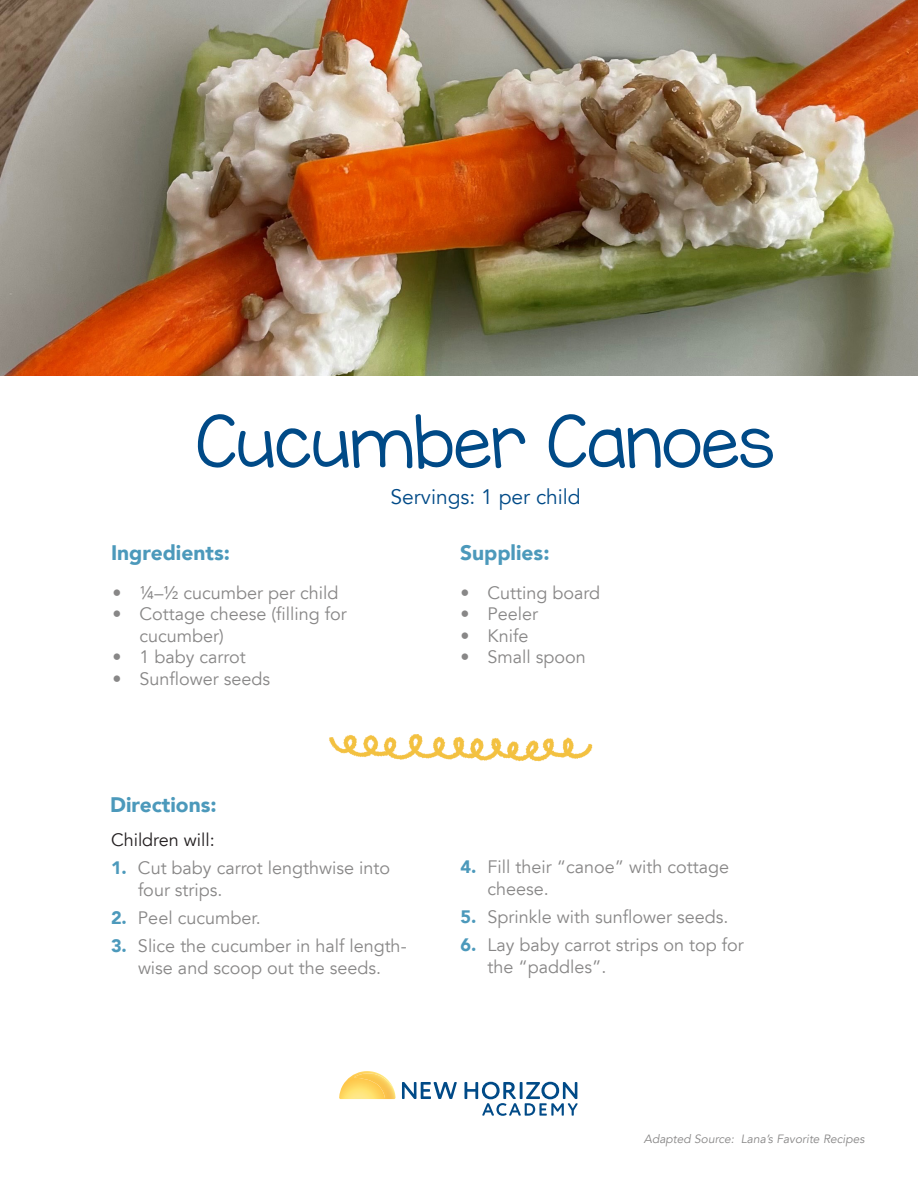
<style>
.page{position:relative;width:918px;height:1188px;background:#fff}
.page>*{position:absolute;margin:0;border:0;box-sizing:border-box;transform-origin:0 0}
.t1{font:64.5px "KG Miss Kindergarten";color:#004a87}
.t2{font:900 21px "Avenir LT";color:#4c99bb}
.t3{font:21px "Avenir LT";color:#004a87}
.t4{font:18px/21.6px "Avenir LT";color:#888787}
.t5{font:18px "Avenir LT";color:#231f20}
.t6{font:italic 12px "Avenir LT";color:#888787}
.s1{font-weight:900;color:#4c99bb}
</style>
<div class="page">
<img style="left:329px;top:734px;width:264px;height:28px">
<svg style="left:339px;top:1071px;width:38px;height:28px"></svg>
<img style="left:355px;top:1073px;width:41px;height:26px">
<svg style="left:402px;top:1082px;width:55px;height:17px"></svg>
<svg style="left:465px;top:1082px;width:113px;height:34px"></svg>
<img style="left:0;top:0;width:918px;height:375px">
<p class="t1" style="left:197px;top:399px;width:579px">Cucumber Canoes</p>
<p class="t3" style="left:391px;top:484px;width:192px">Servings: 1 per child</p>
<p class="t2" style="left:111px;top:540px;width:121px">Ingredients:</p>
<p class="t2" style="left:460px;top:540px;width:91px">Supplies:</p>
<p class="t4" style="left:112px;top:582px;width:228px">• ¼–½ cucumber per child</p>
<p class="t4" style="left:140px;top:604px;width:209px;text-indent:-27px">• Cottage cheese (filling for cucumber)</p>
<p class="t4" style="left:112px;top:647px;width:135px">• 1 baby carrot</p>
<p class="t4" style="left:112px;top:669px;width:159px">• Sunflower seeds</p>
<p class="t2" style="left:110px;top:792px;width:108px">Directions:</p>
<p class="t5" style="left:111px;top:829px;width:105px">Children will:</p>
<p class="t4" style="left:138px;top:857px;width:254px;text-indent:-27px"><span class="s1">1.</span> Cut baby carrot lengthwise into four strips.</p>
<p class="t4" style="left:111px;top:907px;width:151px"><span class="s1">2.</span> Peel cucumber.</p>
<p class="t4" style="left:111px;top:936px;width:297px;text-align:center"><span class="s1">3.</span> Slice the cucumber in half length&shy;wise and scoop out the seeds.</p>
<p class="t4" style="left:460px;top:582px;width:141px">• Cutting board</p>
<p class="t4" style="left:460px;top:604px;width:79px">• Peeler</p>
<p class="t4" style="left:460px;top:625px;width:70px">• Knife</p>
<p class="t4" style="left:460px;top:647px;width:127px">• Small spoon</p>
<p class="t4" style="left:488px;top:857px;width:243px;text-indent:-27px"><span class="s1">4.</span> Fill their “canoe” with cottage cheese.</p>
<p class="t4" style="left:460px;top:907px;width:269px"><span class="s1">5.</span> Sprinkle with sunflower seeds.</p>
<p class="t4" style="left:488px;top:935px;width:258px;text-indent:-27px"><span class="s1">6.</span> Lay baby carrot strips on top for the “paddles”.</p>
<p class="t6" style="left:644px;top:1132px;width:222px">Adapted Source: Lana’s Favorite Recipes</p>
</div>
